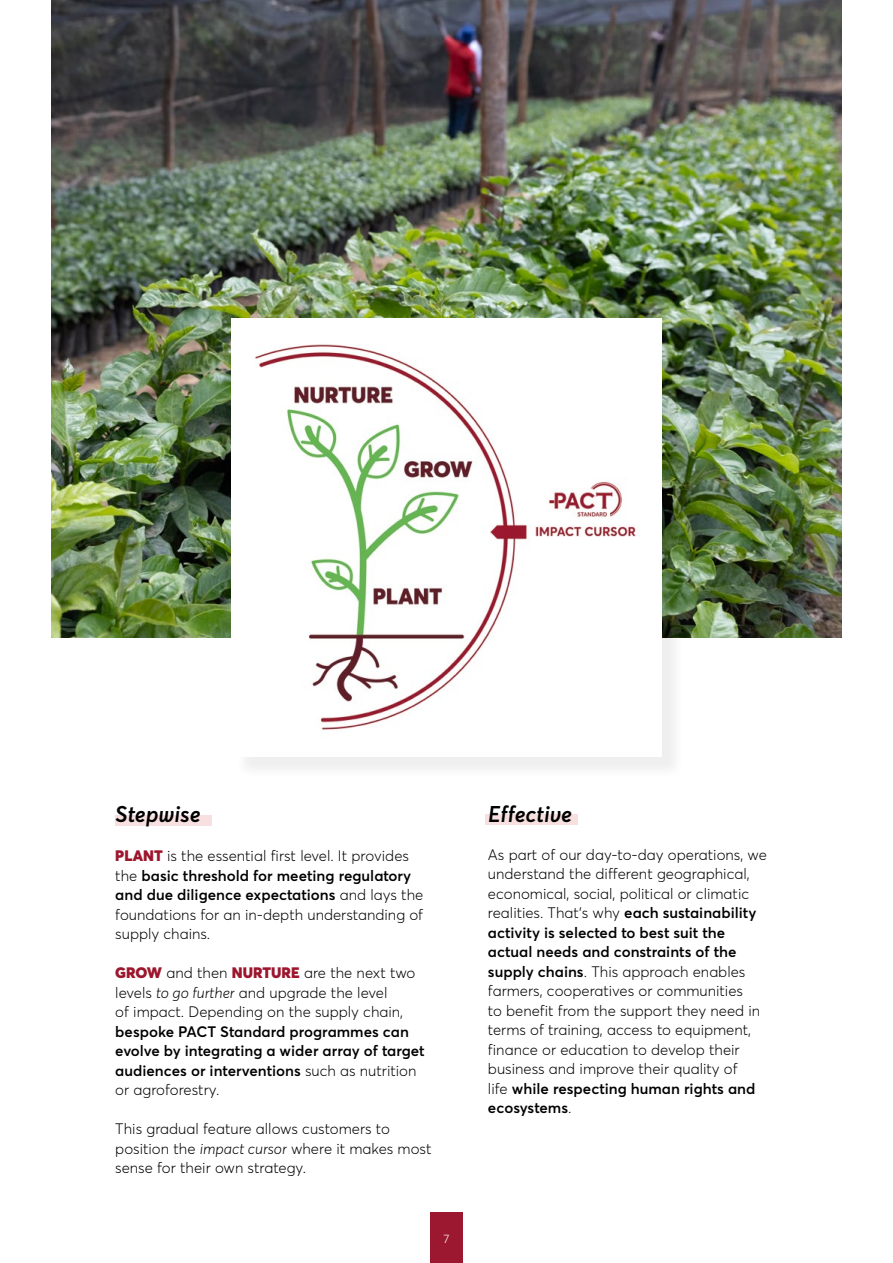
<style>
.page{position:relative;width:893px;height:1263px;background:#fff}
.page>*{position:absolute;margin:0;border:0;box-sizing:border-box;transform-origin:0 0}
.t1{font:italic 600 22.5px "Averta";color:#000}
.t2{font:300 15px/19.5px "Averta";color:#000}
.t3{font:600 15px/19.5px "Averta";color:#000}
.t4{font:300 12px "Averta";color:#fff}
.s1{font-weight:900;color:#9c172e}
.s2{font-weight:600}
.s3{font-style:italic}
.s4{font-weight:300}
</style>
<div class="page">
<div style="left:430px;top:1212px;width:33px;height:51px;background:#9b1830"></div>
<img style="left:51px;top:0;width:791px;height:638px">
<div style="left:485px;top:814px;width:92px;height:11px;background:#f8e0e0"></div>
<div style="left:115px;top:815px;width:97px;height:11px;background:#f8e0e0"></div>
<div style="left:234px;top:322px;width:451px;height:458px;background:#000;opacity:.07"></div>
<div style="left:231px;top:319px;width:431px;height:438px;background:#fff"></div>
<img style="left:255px;top:344px;width:381px;height:386px">
<h1 class="t1" style="left:115px;top:800px;width:87px">Stepwise</h1>
<p class="t2" style="left:115px;top:846px;width:310px"><span class="s1">PLANT</span> is the essential first level. It provides the <span class="s2">basic threshold for meeting regulatory and due diligence expectations</span> and lays the foundations for an in-depth understanding of supply chains.</p>
<p class="t2" style="left:115px;top:963px;width:302px"><span class="s1">GROW</span> and then <span class="s1">NURTURE</span> are the next two levels <span class="s3">to go further</span> and upgrade the level<br>of impact. Depending on the supply chain,</p>
<p class="t3" style="left:115px;top:1021px;width:311px">bespoke PACT Standard programmes can evolve by integrating a wider array of target audiences or interventions <span class="s4">such as nutrition or agroforestry.</span></p>
<p class="t2" style="left:115px;top:1119px;width:318px">This gradual feature allows customers to position the <span class="s3">impact cursor</span> where it makes most sense for their own strategy.</p>
<p class="t4" style="left:444px;top:1231px;width:7px">7</p>
<h1 class="t1" style="left:488px;top:800px;width:86px">Effective</h1>
<p class="t2" style="left:488px;top:844px;width:280px">As part of our day-to-day operations, we understand the different geographical, economical, social, political or climatic realities. That’s why <span class="s2">each sustainability activity is selected to best suit the actual needs and constraints of the supply chains</span>. This approach enables farmers, cooperatives or communities<br>to benefit from the support they need in terms of training, access to equipment, finance or education to develop their business and improve their quality of<br>life <span class="s2">while respecting human rights and ecosystems</span>.</p>
</div>
